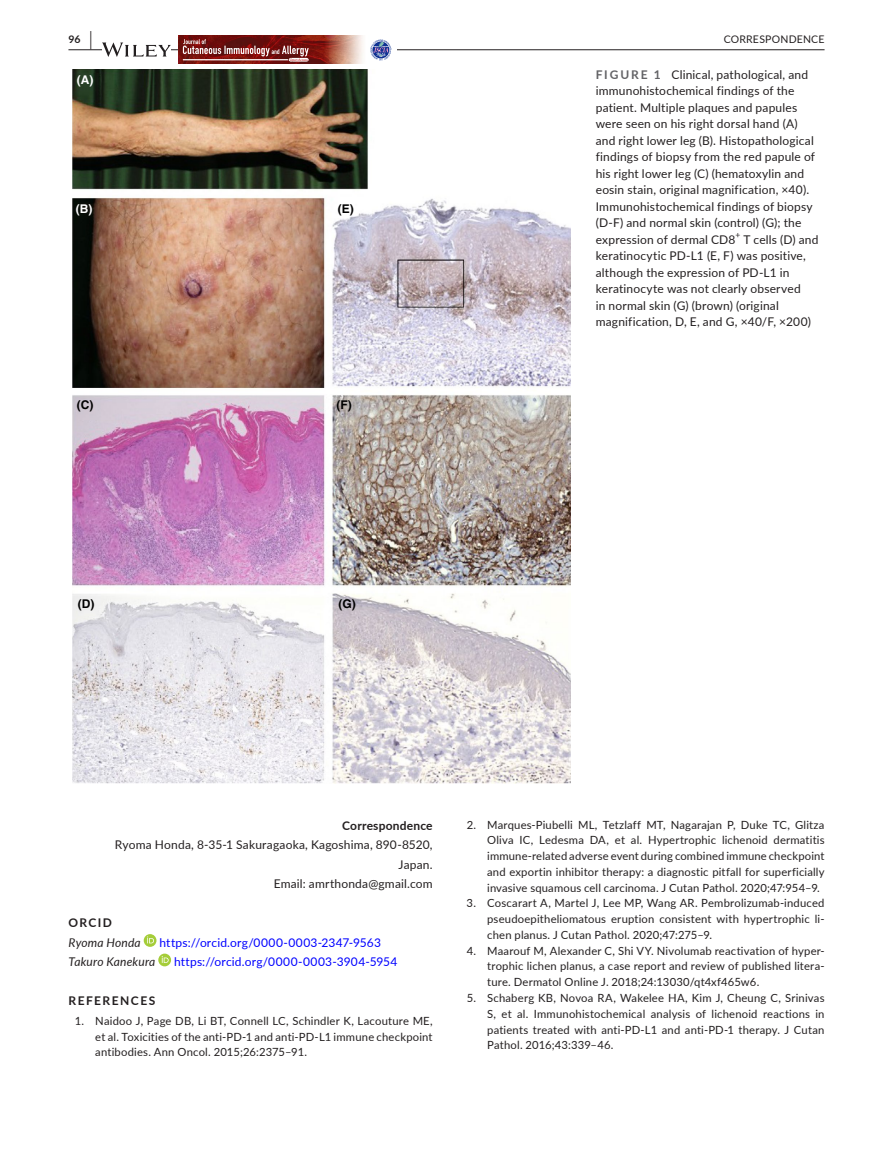
<style>
.page{position:relative;width:893px;height:1174px;background:#fff}
.page>*{position:absolute;margin:0;border:0;box-sizing:border-box;transform-origin:0 0}
.t1{font:12px/16.5px "Lato";letter-spacing:.015em;color:#231f20}
.t2{font:12px "Lato";letter-spacing:.015em;color:#00f}
.t3{font:italic 12px "Lato";letter-spacing:.015em;color:#231f20}
.t4{font:700 12px "Helvetica";color:#000}
.t5{font:700 12px "Lato";letter-spacing:.015em;color:#231f20}
.t6{font:700 12px "Lato";letter-spacing:.125em;color:#231f20}
.t7{font:700 12px "Helvetica";color:#fff}
.t8{font:700 12px "Lato";letter-spacing:.065em;color:#231f20}
.t9{font:11.25px/15.8px "Lato";letter-spacing:.015em;color:#231f20;text-align:justify}
.t10{font:10.5px "Lato";letter-spacing:.02em;color:#231f20}
.t11{font:700 10.5px "Lato";color:#231f20}
.t12{font:8.4px "Lato";color:#231f20}
.s1{font-size:19.5px}
.s2{font-weight:700;color:#636366}
</style>
<div class="page">
<hr style="left:68px;top:49px;width:756px;height:1px;background:#231f20">
<svg style="left:102px;top:42px;width:69px;height:15px"></svg>
<img style="left:178px;top:35px;width:219px;height:29px">
<svg style="left:183px;top:39px;width:126px;height:23px;background:#904341"></svg>
<svg style="left:370px;top:39px;width:22px;height:22px"></svg>
<svg style="left:370px;top:40px;width:21px;height:20px"></svg>
<svg style="left:144px;top:934px;width:12px;height:12px"></svg>
<svg style="left:147px;top:936px;width:7px;height:7px"></svg>
<svg style="left:158px;top:953px;width:13px;height:13px"></svg>
<svg style="left:162px;top:956px;width:7px;height:7px"></svg>
<img style="left:72px;top:69px;width:498px;height:714px">
<p class="t11" style="left:68px;top:31px;width:25px">96 <span class="s1">|</span></p>
<p class="t10" style="left:724px;top:31px;width:102px">CORRESPONDENCE</p>
<p class="t7" style="left:77px;top:73px;width:18px">(A)</p>
<p class="t7" style="left:76px;top:201px;width:18px">(B)</p>
<p class="t4" style="left:338px;top:201px;width:17px">(E)</p>
<p class="t4" style="left:77px;top:397px;width:18px">(C)</p>
<p class="t4" style="left:336px;top:397px;width:17px">(F)</p>
<p class="t4" style="left:78px;top:596px;width:18px">(D)</p>
<p class="t4" style="left:339px;top:596px;width:19px">(G)</p>
<p class="t1" style="left:596px;top:66px;width:221px"><span class="s2">FIGURE 1</span> Clinical, pathological, and immunohistochemical findings of the patient. Multiple plaques and papules were seen on his right dorsal hand (A) and right lower leg (B). Histopathological findings of biopsy from the red papule of his right lower leg (C) (hematoxylin and eosin stain, original magnification, ×40).<br>Immunohistochemical findings of biopsy (D-F) and normal skin (control) (G); the expression of dermal CD8</p>
<p class="t12" style="left:735px;top:229px;width:6px">+</p>
<p class="t1" style="left:596px;top:231px;width:224px;text-indent:148px">T cells (D) and keratinocytic PD-L1 (E, F) was positive, although the expression of PD-L1 in keratinocyte was not clearly observed<br>in normal skin (G) (brown) (original magnification, D, E, and G, ×40/F, ×200)</p>
<p class="t5" style="left:342px;top:816px;width:92px">Correspondence</p>
<p class="t1" style="left:115px;top:834px;width:319px;line-height:19.5px;text-align:right">Ryoma Honda, 8-35-1 Sakuragaoka, Kagoshima, 890-8520,<br>Japan.<br>Email: amrthonda@gmail.com</p>
<p class="t8" style="left:68px;top:914px;width:45px">ORCID</p>
<p class="t3" style="left:68px;top:934px;width:74px">Ryoma Honda</p>
<p class="t2" style="left:160px;top:934px;width:223px">https://orcid.org/0000-0003-2347-9563</p>
<p class="t3" style="left:68px;top:953px;width:88px">Takuro Kanekura</p>
<p class="t2" style="left:174px;top:953px;width:225px">https://orcid.org/0000-0003-3904-5954</p>
<p class="t6" style="left:68px;top:992px;width:88px">REFERENCES</p>
<p class="t9" style="left:95px;top:1012px;width:339px;text-indent:-20px">1. Naidoo J, Page DB, Li BT, Connell LC, Schindler K, Lacouture ME, et al. Toxicities of the anti-PD-1 and anti-PD-L1 immune checkpoint antibodies. Ann Oncol. 2015;26:2375–91.</p>
<p class="t9" style="left:487px;top:816px;width:339px;text-indent:-20px">2. Marques-Piubelli ML, Tetzlaff MT, Nagarajan P, Duke TC, Glitza Oliva IC, Ledesma DA, et al. Hypertrophic lichenoid dermatitis immune-related adverse event during combined immune checkpoint and exportin inhibitor therapy: a diagnostic pitfall for superficially invasive squamous cell carcinoma. J Cutan Pathol. 2020;47:954–9.</p>
<p class="t9" style="left:487px;top:895px;width:339px;text-indent:-21px">3. Coscarart A, Martel J, Lee MP, Wang AR. Pembrolizumab-induced pseudoepitheliomatous eruption consistent with hypertrophic li&shy;chen planus. J Cutan Pathol. 2020;47:275–9.</p>
<p class="t9" style="left:487px;top:942px;width:339px;text-indent:-20px">4. Maarouf M, Alexander C, Shi VY. Nivolumab reactivation of hyper&shy;trophic lichen planus, a case report and review of published litera&shy;ture. Dermatol Online J. 2018;24:13030/qt4xf465w6.</p>
<p class="t9" style="left:487px;top:989px;width:339px;text-indent:-20px">5. Schaberg KB, Novoa RA, Wakelee HA, Kim J, Cheung C, Srinivas S, et al. Immunohistochemical analysis of lichenoid reactions in patients treated with anti-PD-L1 and anti-PD-1 therapy. J Cutan Pathol. 2016;43:339–46.</p>
</div>
